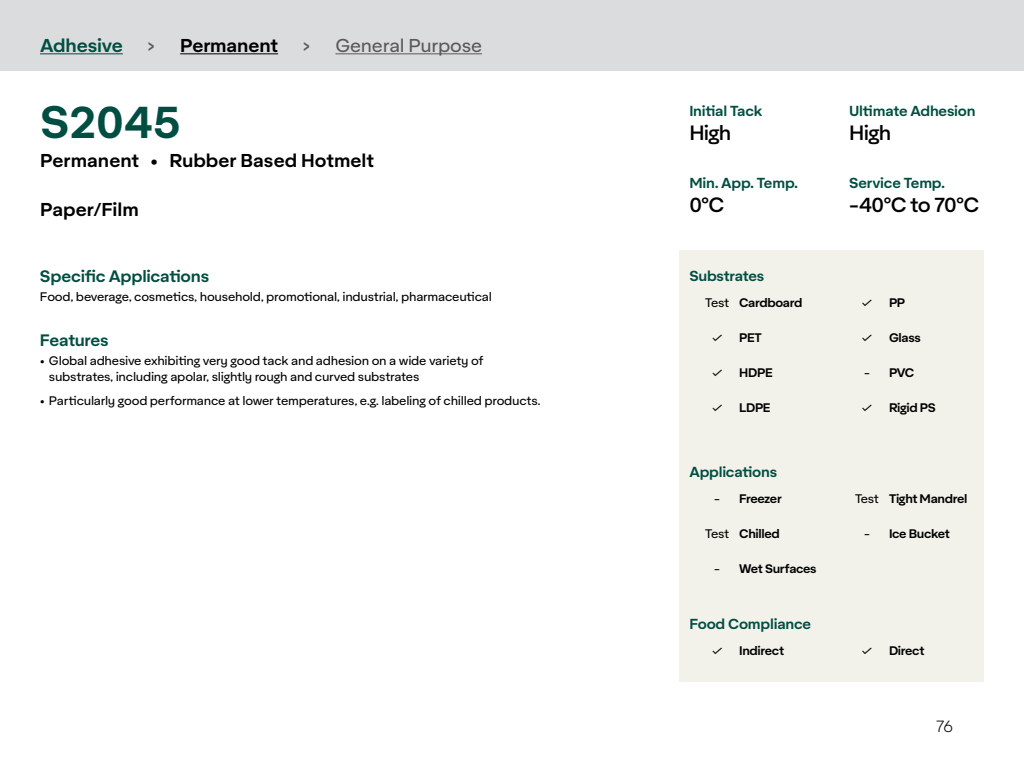
<style>
.page{position:relative;width:1024px;height:768px;background:#fff}
.page>*{position:absolute;margin:0;border:0;box-sizing:border-box;transform-origin:0 0}
.t1{font:600 43.95px "Aktifo A";color:#004e42}
.t2{font:500 20px "Aktifo A";letter-spacing:-.04em;color:#000}
.t3{font:600 18px "Aktifo A";color:#000}
.t4{font:18px "Aktifo A";letter-spacing:-.015em;color:#59595c}
.t5{font:600 18px "Aktifo A";letter-spacing:-.01em;color:#004e42}
.t6{font:600 16px "Aktifo A";letter-spacing:-.015em;color:#004e42}
.t7{font:300 16px "Aktifo A";color:#000}
.t8{font:600 14px "Aktifo A";letter-spacing:-.015em;color:#004e42}
.t9{font:12px/16px "Aktifo A";letter-spacing:-.02em;color:#000}
.t10{font:600 12px "Aktifo A";letter-spacing:-.03em;color:#000}
.s1{font-weight:400;color:#59595c}
.s2{font-weight:400}
</style>
<div class="page">
<div style="left:0;top:0;width:1024px;height:71px;background:#dbdcdd"></div>
<div style="left:679px;top:250px;width:305px;height:431px;background:#f2f2eb"></div>
<hr style="left:40px;top:53px;width:83px;height:1px;background:#004e42">
<hr style="left:180px;top:53px;width:98px;height:1px;background:#000">
<hr style="left:335px;top:53px;width:147px;height:1px;background:#59595c">
<h3 class="t5" style="left:40px;top:34px;width:84px">Adhesive</h3>
<h3 class="t3" style="left:147px;top:34px;width:132px"><span class="s1">&gt;</span> Permanent</h3>
<h3 class="t4" style="left:303px;top:34px;width:181px">&gt; General Purpose</h3>
<h1 class="t1" style="left:40px;top:93px;width:142px">S2045</h1>
<h3 class="t3" style="left:40px;top:149px;width:336px">Permanent • Rubber Based Hotmelt</h3>
<h3 class="t3" style="left:40px;top:197px;width:100px">Paper/Film</h3>
<h3 class="t6" style="left:40px;top:266px;width:171px">Specific Applications</h3>
<p class="t9" style="left:40px;top:289px;width:453px">Food, beverage, cosmetics, household, promotional, industrial, pharmaceutical</p>
<h3 class="t6" style="left:40px;top:330px;width:70px">Features</h3>
<p class="t9" style="left:49px;top:353px;width:436px;text-indent:-9px">• Global adhesive exhibiting very good tack and adhesion on a wide variety of substrates, including apolar, slightly rough and curved substrates</p>
<p class="t9" style="left:40px;top:393px;width:502px">• Particularly good performance at lower temperatures, e.g. labeling of chilled products.</p>
<p class="t8" style="left:689px;top:101px;width:75px">Initial Tack</p>
<h2 class="t2" style="left:689px;top:120px;width:44px">High</h2>
<p class="t8" style="left:689px;top:173px;width:110px">Min. App. Temp.</p>
<h2 class="t2" style="left:689px;top:192px;width:37px">0°C</h2>
<p class="t8" style="left:689px;top:266px;width:77px">Substrates</p>
<p class="t10" style="left:705px;top:294px;width:99px"><span class="s2">Test</span> Cardboard</p>
<p class="t10" style="left:712px;top:329px;width:51px"><span class="s2">✓</span> PET</p>
<p class="t10" style="left:712px;top:364px;width:62px"><span class="s2">✓</span> HDPE</p>
<p class="t10" style="left:712px;top:399px;width:60px"><span class="s2">✓</span> LDPE</p>
<p class="t8" style="left:689px;top:463px;width:89px">Applications</p>
<p class="t10" style="left:714px;top:491px;width:69px"><span class="s2">-</span> Freezer</p>
<p class="t10" style="left:705px;top:526px;width:76px"><span class="s2">Test</span> Chilled</p>
<p class="t10" style="left:714px;top:561px;width:104px"><span class="s2">-</span> Wet Surfaces</p>
<p class="t8" style="left:849px;top:101px;width:128px">Ultimate Adhesion</p>
<h2 class="t2" style="left:849px;top:120px;width:44px">High</h2>
<p class="t8" style="left:849px;top:173px;width:97px">Service Temp.</p>
<h2 class="t2" style="left:849px;top:192px;width:132px">-40°C to 70°C</h2>
<p class="t10" style="left:862px;top:294px;width:45px"><span class="s2">✓</span> PP</p>
<p class="t10" style="left:862px;top:329px;width:60px"><span class="s2">✓</span> Glass</p>
<p class="t10" style="left:864px;top:364px;width:52px"><span class="s2">-</span> PVC</p>
<p class="t10" style="left:862px;top:399px;width:76px"><span class="s2">✓</span> Rigid PS</p>
<p class="t10" style="left:855px;top:491px;width:114px"><span class="s2">Test</span> Tight Mandrel</p>
<p class="t10" style="left:864px;top:526px;width:87px"><span class="s2">-</span> Ice Bucket</p>
<p class="t8" style="left:689px;top:615px;width:123px">Food Compliance</p>
<p class="t10" style="left:712px;top:643px;width:74px"><span class="s2">✓</span> Indirect</p>
<p class="t10" style="left:862px;top:643px;width:64px"><span class="s2">✓</span> Direct</p>
<h3 class="t7" style="left:936px;top:717px;width:19px">76</h3>
</div>
